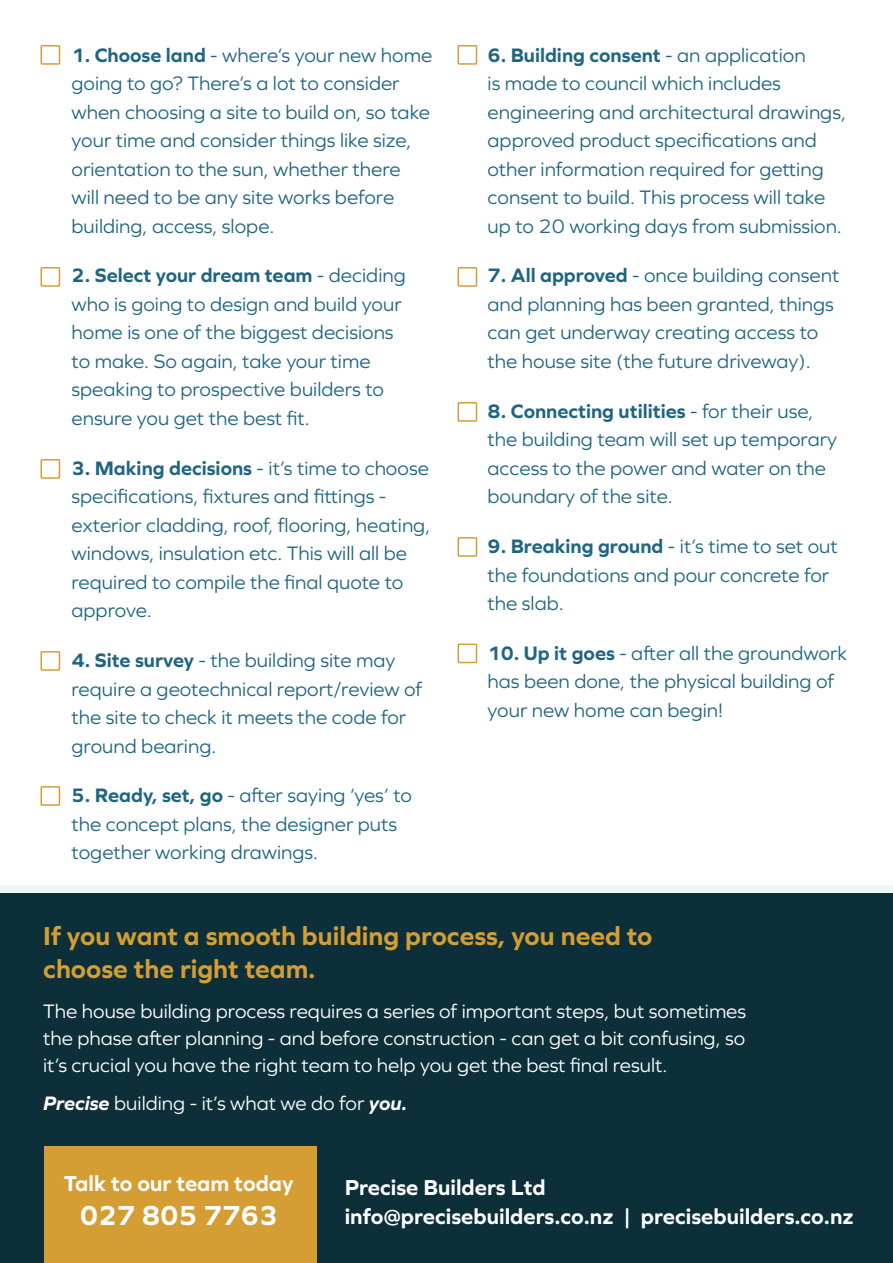
<style>
.page{position:relative;width:893px;height:1263px;background:#fff}
.page>*{position:absolute;margin:0;border:0;box-sizing:border-box;transform-origin:0 0}
.t1{font:700 28.5px "Graphie";color:#fff}
.t2{font:700 27px/32.4px "Graphie";color:#d49e34}
.t3{font:700 22.5px/28.5px "Graphie";color:#fff}
.t4{font:20.25px/28.5px "Graphie";color:#1f6581}
.t5{font:20.25px/27px "Graphie";color:#fff;text-align:justify}
.s1{font-weight:700}
.s2{font-weight:700;font-style:italic}
</style>
<div class="page">
<div style="left:0;top:885px;width:893px;height:257px;background:#f0f7f9"></div>
<div style="left:41px;top:45px;width:19px;height:20px;border:2px solid #d49e34"></div>
<div style="left:458px;top:45px;width:19px;height:20px;border:2px solid #d49e34"></div>
<div style="left:41px;top:267px;width:19px;height:20px;border:2px solid #d49e34"></div>
<div style="left:458px;top:267px;width:19px;height:20px;border:2px solid #d49e34"></div>
<div style="left:41px;top:459px;width:19px;height:20px;border:2px solid #d49e34"></div>
<div style="left:458px;top:402px;width:19px;height:20px;border:2px solid #d49e34"></div>
<div style="left:41px;top:651px;width:19px;height:20px;border:2px solid #d49e34"></div>
<div style="left:458px;top:537px;width:19px;height:20px;border:2px solid #d49e34"></div>
<div style="left:41px;top:786px;width:19px;height:20px;border:2px solid #d49e34"></div>
<div style="left:458px;top:643px;width:19px;height:20px;border:2px solid #d49e34"></div>
<div style="left:0;top:893px;width:893px;height:370px;background:#0d2f3a"></div>
<div style="left:44px;top:1147px;width:273px;height:116px;background:#d49e34"></div>
<p class="t4" style="left:72px;top:40px;width:362px"><span class="s1">1. Choose land</span> - where’s your new home going to go? There’s a lot to consider when choosing a site to build on, so take your time and consider things like size, orientation to the sun, whether there will need to be any site works before building, access, slope.</p>
<p class="t4" style="left:72px;top:261px;width:336px"><span class="s1">2. Select your dream team</span> - deciding who is going to design and build your home is one of the biggest decisions to make. So again, take your time speaking to prospective builders to ensure you get the best fit.</p>
<p class="t4" style="left:72px;top:453px;width:360px"><span class="s1">3. Making decisions</span> - it’s time to choose specifications, fixtures and fittings - exterior cladding, roof, flooring, heating, windows, insulation etc. This will all be required to compile the final quote to approve.</p>
<p class="t4" style="left:72px;top:646px;width:352px"><span class="s1">4. Site survey</span> - the building site may require a geotechnical report/review of the site to check it meets the code for ground bearing.</p>
<p class="t4" style="left:72px;top:781px;width:342px"><span class="s1">5. Ready, set, go</span> - after saying ‘yes’ to the concept plans, the designer puts together working drawings.</p>
<p class="t4" style="left:488px;top:40px;width:360px"><span class="s1">6. Building consent</span> - an application<br>is made to council which includes engineering and architectural drawings, approved product specifications and other information required for getting consent to build. This process will take up to 20 working days from submission.</p>
<p class="t4" style="left:488px;top:261px;width:353px"><span class="s1">7. All approved</span> - once building consent and planning has been granted, things can get underway creating access to the house site (the future driveway).</p>
<p class="t4" style="left:488px;top:396px;width:351px"><span class="s1">8. Connecting utilities</span> - for their use, the building team will set up temporary access to the power and water on the boundary of the site.</p>
<p class="t4" style="left:488px;top:532px;width:352px"><span class="s1">9. Breaking ground</span> - it’s time to set out the foundations and pour concrete for the slab.</p>
<p class="t4" style="left:488px;top:638px;width:361px"><span class="s1">10. Up it goes</span> - after all the groundwork has been done, the physical building of your new home can begin!</p>
<p class="t2" style="left:43px;top:919px;width:611px">If you want a smooth building process, you need to choose the right team.</p>
<p class="t5" style="left:43px;top:997px;width:705px">The house building process requires a series of important steps, but sometimes the phase after planning - and before construction - can get a bit confusing, so it’s crucial you have the right team to help you get the best final result.</p>
<p class="t5" style="left:43px;top:1089px;width:366px"><span class="s2">Precise</span> building - it’s what we do for <span class="s2">you.</span></p>
<p class="t3" style="left:64px;top:1168px;width:231px">Talk to our team today</p>
<p class="t1" style="left:80px;top:1199px;width:199px">027 805 7763</p>
<p class="t3" style="left:345px;top:1173px;width:510px">Precise Builders Ltd<br>info@precisebuilders.co.nz | precisebuilders.co.nz</p>
</div>
